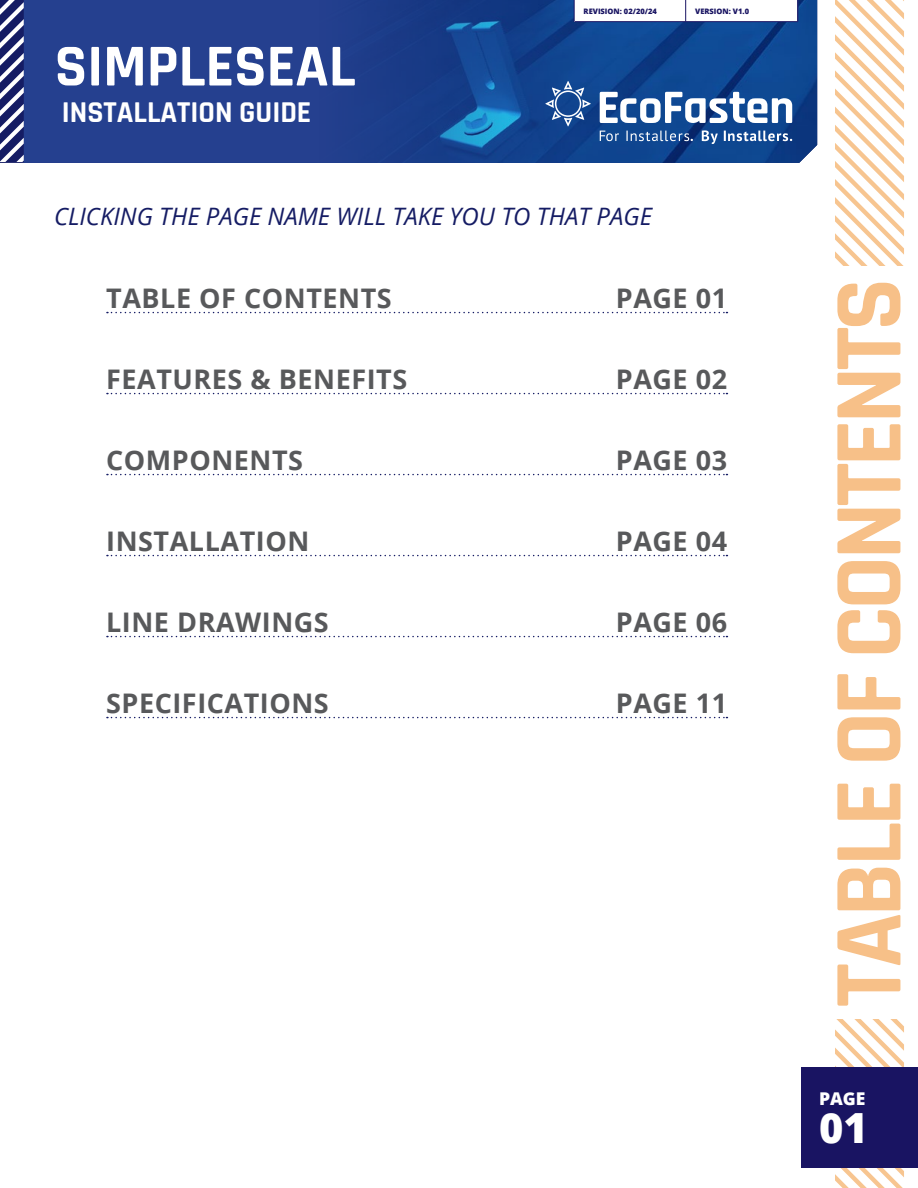
<style>
.page{position:relative;width:918px;height:1188px;background:#fff}
.page>*{position:absolute;margin:0;border:0;box-sizing:border-box;transform-origin:0 0}
.t1{font:700 97.95px "Rajdhani";letter-spacing:-.04em;color:#f7c088}
.t2{font:700 60px "Rajdhani";color:#fff}
.t3{font:800 41.55px "Open Sans";color:#fff}
.t4{font:700 30px "Rajdhani";color:#fff}
.t5{font:700 27px "Open Sans";letter-spacing:.02em;color:#58595b}
.t6{font:italic 24px "Open Sans";color:#151c64}
.t7{font:800 17.55px "Open Sans";color:#fff}
.t8{font:800 7.5px "Open Sans";color:#191462}
</style>
<div class="page">
<svg style="left:24px;top:0;width:794px;height:163px;background:#1b428e"></svg>
<svg style="left:545px;top:81px;width:46px;height:45px;background:#3a64a1"></svg>
<svg style="left:600px;top:92px;width:192px;height:31px"></svg>
<svg style="left:600px;top:131px;width:93px;height:10px"></svg>
<svg style="left:702px;top:130px;width:90px;height:14px"></svg>
<div style="left:574px;top:0;width:224px;height:22px;background:#fff"></div>
<hr style="left:575px;top:21px;width:223px;height:1px;background:#191462">
<svg style="left:685px;top:0;width:1px;height:22px"></svg>
<svg style="left:574px;top:0;width:1px;height:22px"></svg>
<svg style="left:835px;top:0;width:69px;height:1188px"></svg>
<div style="left:815px;top:266px;width:103px;height:753px;background:#fff"></div>
<div style="left:801px;top:1067px;width:117px;height:101px;background:#191462"></div>
<svg style="left:797px;top:0;width:1px;height:22px"></svg>
<svg style="left:0;top:0;width:24px;height:162px"></svg>
<svg style="left:107px;top:312px;width:620px;height:1px"></svg>
<svg style="left:107px;top:393px;width:620px;height:1px"></svg>
<svg style="left:107px;top:474px;width:620px;height:1px"></svg>
<svg style="left:107px;top:555px;width:620px;height:1px"></svg>
<svg style="left:107px;top:636px;width:620px;height:1px"></svg>
<svg style="left:107px;top:717px;width:620px;height:1px"></svg>
<h2 class="t2" style="left:55px;top:30px;width:302px">SIMPLESEAL</h2>
<p class="t4" style="left:62px;top:94px;width:251px">INSTALLATION GUIDE</p>
<p class="t8" style="left:584px;top:5px;width:75px">REVISION: 02/20/24</p>
<p class="t8" style="left:695px;top:5px;width:55px">VERSION: V1.0</p>
<p class="t6" style="left:54px;top:200px;width:599px">CLICKING THE PAGE NAME WILL TAKE YOU TO THAT PAGE</p>
<p class="t5" style="left:106px;top:279px;width:287px">TABLE OF CONTENTS</p>
<p class="t5" style="left:616px;top:279px;width:113px">PAGE 01</p>
<p class="t5" style="left:106px;top:360px;width:303px">FEATURES &amp; BENEFITS</p>
<p class="t5" style="left:616px;top:360px;width:113px">PAGE 02</p>
<p class="t5" style="left:106px;top:441px;width:198px">COMPONENTS</p>
<p class="t5" style="left:616px;top:441px;width:113px">PAGE 03</p>
<p class="t5" style="left:106px;top:522px;width:205px">INSTALLATION</p>
<p class="t5" style="left:616px;top:522px;width:113px">PAGE 04</p>
<p class="t5" style="left:106px;top:603px;width:224px">LINE DRAWINGS</p>
<p class="t5" style="left:616px;top:603px;width:113px">PAGE 06</p>
<p class="t5" style="left:106px;top:684px;width:224px">SPECIFICATIONS</p>
<p class="t5" style="left:616px;top:684px;width:113px">PAGE 11</p>
<h1 class="t1" style="left:809px;top:1007px;width:730px;rotate:-90deg">TABLE OF CONTENTS</h1>
<p class="t7" style="left:819px;top:1086px;width:48px">PAGE</p>
<h3 class="t3" style="left:819px;top:1097px;width:50px">01</h3>
</div>
